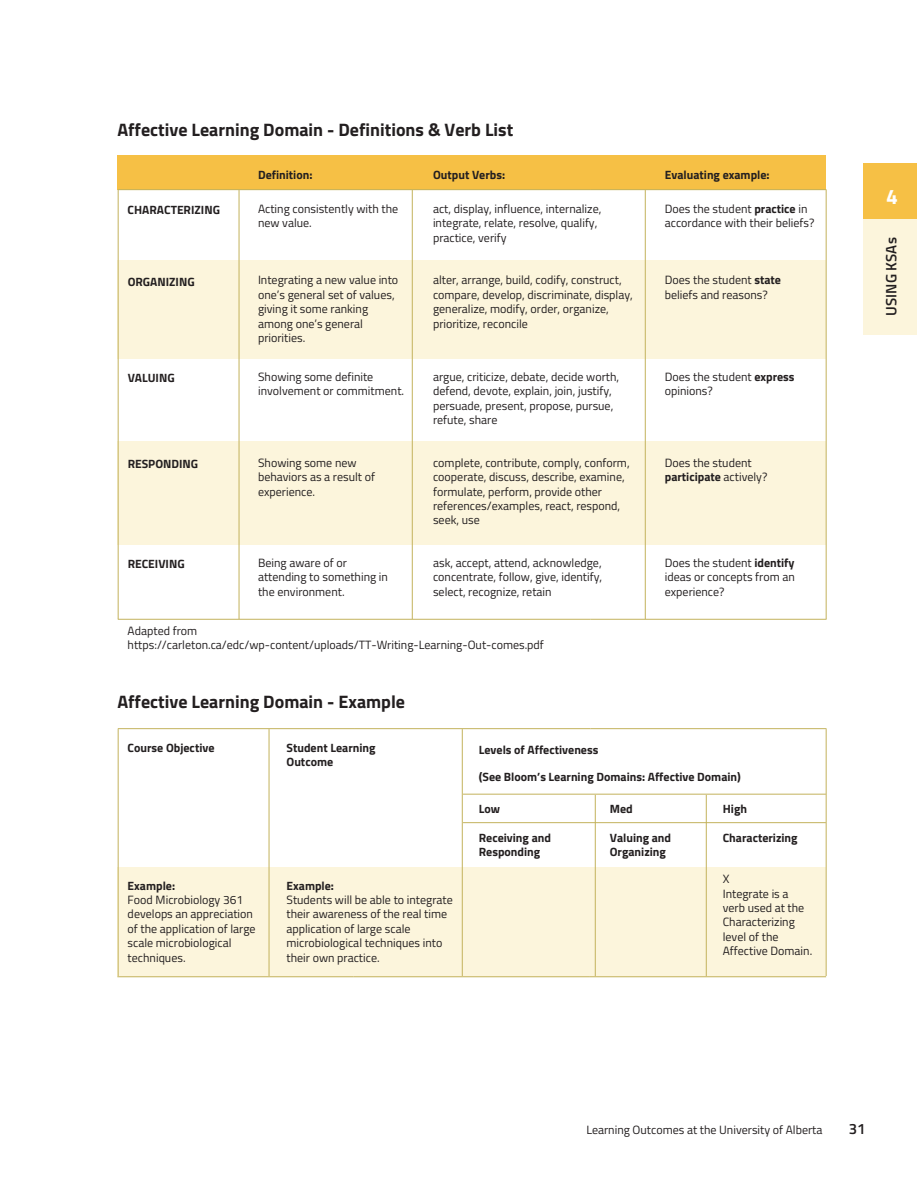
<style>
.page{position:relative;width:918px;height:1188px;background:#fff}
.page>*{position:absolute;margin:0;border:0;box-sizing:border-box;transform-origin:0 0}
.t1{font:700 21px "Titillium Web";color:#fff}
.t2{font:700 18px "Titillium Web";color:#231f20}
.t3{font:600 15px "Titillium Web";letter-spacing:.01em;color:#231f20}
.t4{font:12px/14.4px "Titillium Web";color:#231f20}
.t5{font:700 12px/14.4px "Titillium Web";color:#231f20}
.s1{font-weight:700}
</style>
<div class="page">
<div style="left:863px;top:163px;width:54px;height:56px;background:#f6c045"></div>
<div style="left:863px;top:219px;width:54px;height:115px;background:#fcf5dc"></div>
<div style="left:117px;top:260px;width:709px;height:99px;background:#fcf5dc"></div>
<div style="left:117px;top:442px;width:709px;height:103px;background:#fcf5dc"></div>
<div style="left:117px;top:156px;width:709px;height:34px;background:#f6c045"></div>
<hr style="left:239px;top:190px;width:1px;height:429px;background:#c3b25c">
<hr style="left:412px;top:190px;width:1px;height:429px;background:#c3b25c">
<hr style="left:118px;top:189px;width:236px;height:1px;background:#c3b25c">
<hr style="left:118px;top:190px;width:1px;height:429px;background:#c3b25c">
<hr style="left:354px;top:189px;width:236px;height:1px;background:#c3b25c">
<hr style="left:590px;top:189px;width:237px;height:1px;background:#c3b25c">
<hr style="left:826px;top:190px;width:1px;height:429px;background:#c3b25c">
<hr style="left:118px;top:619px;width:236px;height:1px;background:#c3b25c">
<hr style="left:354px;top:619px;width:236px;height:1px;background:#c3b25c">
<hr style="left:590px;top:619px;width:237px;height:1px;background:#c3b25c">
<hr style="left:645px;top:190px;width:1px;height:429px;background:#c3b25c">
<div style="left:117px;top:868px;width:709px;height:109px;background:#fcf5dc"></div>
<hr style="left:269px;top:729px;width:1px;height:247px;background:#c3b25c">
<hr style="left:462px;top:729px;width:1px;height:247px;background:#c3b25c">
<hr style="left:118px;top:728px;width:236px;height:1px;background:#c3b25c">
<hr style="left:118px;top:729px;width:1px;height:247px;background:#c3b25c">
<hr style="left:354px;top:728px;width:236px;height:1px;background:#c3b25c">
<hr style="left:590px;top:728px;width:237px;height:1px;background:#c3b25c">
<hr style="left:826px;top:729px;width:1px;height:247px;background:#c3b25c">
<hr style="left:595px;top:795px;width:1px;height:181px;background:#c3b25c">
<hr style="left:117px;top:976px;width:237px;height:1px;background:#c3b25c">
<hr style="left:354px;top:976px;width:236px;height:1px;background:#c3b25c">
<hr style="left:590px;top:976px;width:236px;height:1px;background:#c3b25c">
<hr style="left:463px;top:794px;width:363px;height:1px;background:#c3b25c">
<hr style="left:463px;top:822px;width:363px;height:1px;background:#c3b25c">
<hr style="left:706px;top:795px;width:1px;height:181px;background:#c3b25c">
<h2 class="t2" style="left:117px;top:116px;width:397px">Affective Learning Domain - Definitions &amp; Verb List</h2>
<p class="t5" style="left:128px;top:202px;width:94px">CHARACTERIZING</p>
<p class="t5" style="left:258px;top:167px;width:56px">Definition:</p>
<p class="t5" style="left:433px;top:167px;width:74px">Output Verbs:</p>
<p class="t5" style="left:665px;top:167px;width:106px">Evaluating example:</p>
<p class="t4" style="left:433px;top:201px;width:170px">act, display, influence, internalize, integrate, relate, resolve, qualify, practice, verify</p>
<p class="t4" style="left:258px;top:201px;width:142px">Acting consistently with the new value.</p>
<p class="t4" style="left:665px;top:201px;width:151px">Does the student <span class="s1">practice</span> in accordance with their beliefs?</p>
<p class="t5" style="left:128px;top:274px;width:69px">ORGANIZING</p>
<p class="t4" style="left:433px;top:272px;width:201px">alter, arrange, build, codify, construct, compare, develop, discriminate, display, generalize, modify, order, organize, prioritize, reconcile</p>
<p class="t4" style="left:258px;top:272px;width:142px">Integrating a new value into one’s general set of values, giving it some ranking among one’s general priorities.</p>
<p class="t4" style="left:665px;top:272px;width:118px">Does the student <span class="s1">state </span>beliefs and reasons?</p>
<p class="t5" style="left:128px;top:370px;width:49px">VALUING</p>
<p class="t4" style="left:258px;top:369px;width:148px">Showing some definite involvement or commitment.</p>
<p class="t4" style="left:665px;top:369px;width:131px">Does the student <span class="s1">express </span>opinions?</p>
<p class="t4" style="left:433px;top:369px;width:188px">argue, criticize, debate, decide worth, defend, devote, explain, join, justify, persuade, present, propose, pursue, refute, share</p>
<p class="t5" style="left:128px;top:456px;width:72px">RESPONDING</p>
<p class="t4" style="left:433px;top:455px;width:198px">complete, contribute, comply, conform, cooperate, discuss, describe, examine, formulate, perform, provide other references/examples, react, respond, seek, use</p>
<p class="t4" style="left:258px;top:455px;width:118px">Showing some new behaviors as a result of experience.</p>
<p class="t4" style="left:665px;top:455px;width:104px">Does the student <span class="s1">participate</span> actively?</p>
<p class="t5" style="left:128px;top:556px;width:58px">RECEIVING</p>
<p class="t4" style="left:258px;top:555px;width:131px">Being aware of or attending to something in the environment.</p>
<p class="t4" style="left:665px;top:555px;width:132px;text-align:justify">Does the student <span class="s1">identify </span>ideas or concepts from an experience?</p>
<p class="t4" style="left:433px;top:555px;width:171px;text-align:justify">ask, accept, attend, acknowledge, concentrate, follow, give, identify, select, recognize, retain</p>
<p class="t4" style="left:128px;top:623px;width:418px">Adapted from https://carleton.ca/edc/wp-content/uploads/TT-Writing-Learning-Out-comes.pdf</p>
<h2 class="t2" style="left:117px;top:688px;width:289px">Affective Learning Domain - Example</h2>
<p class="t5" style="left:128px;top:740px;width:88px">Course Objective</p>
<p class="t5" style="left:287px;top:740px;width:91px">Student Learning<br>Outcome</p>
<p class="t5" style="left:128px;top:878px;width:49px">Example:</p>
<p class="t4" style="left:128px;top:892px;width:129px">Food Microbiology 361 develops an appreciation of the application of large scale microbiological techniques.</p>
<p class="t5" style="left:287px;top:878px;width:49px">Example:</p>
<p class="t4" style="left:287px;top:892px;width:168px">Students will be able to integrate their awareness of the real time application of large scale microbiological techniques into their own practice.</p>
<p class="t5" style="left:479px;top:742px;width:121px">Levels of Affectiveness</p>
<p class="t5" style="left:479px;top:769px;width:264px">(See Bloom’s Learning Domains: Affective Domain)</p>
<p class="t5" style="left:479px;top:801px;width:23px">Low</p>
<p class="t5" style="left:479px;top:830px;width:74px">Receiving and<br>Responding</p>
<p class="t5" style="left:610px;top:801px;width:25px">Med</p>
<p class="t5" style="left:610px;top:830px;width:63px">Valuing and<br>Organizing</p>
<p class="t5" style="left:723px;top:801px;width:26px">High</p>
<p class="t5" style="left:723px;top:830px;width:76px">Characterizing</p>
<p class="t4" style="left:723px;top:871px;width:91px">X<br>Integrate is a verb used at the<br>Characterizing level of the<br>Affective Domain.</p>
<h1 class="t1" style="left:886px;top:180px;width:13px">4</h1>
<p class="t3" style="left:880px;top:316px;width:80px;rotate:-90deg">USING KSAs</p>
<p class="t4" style="left:586px;top:1122px;width:238px">Learning Outcomes at the University of Alberta</p>
<p class="t3" style="left:849px;top:1117px;width:18px">31</p>
</div>
